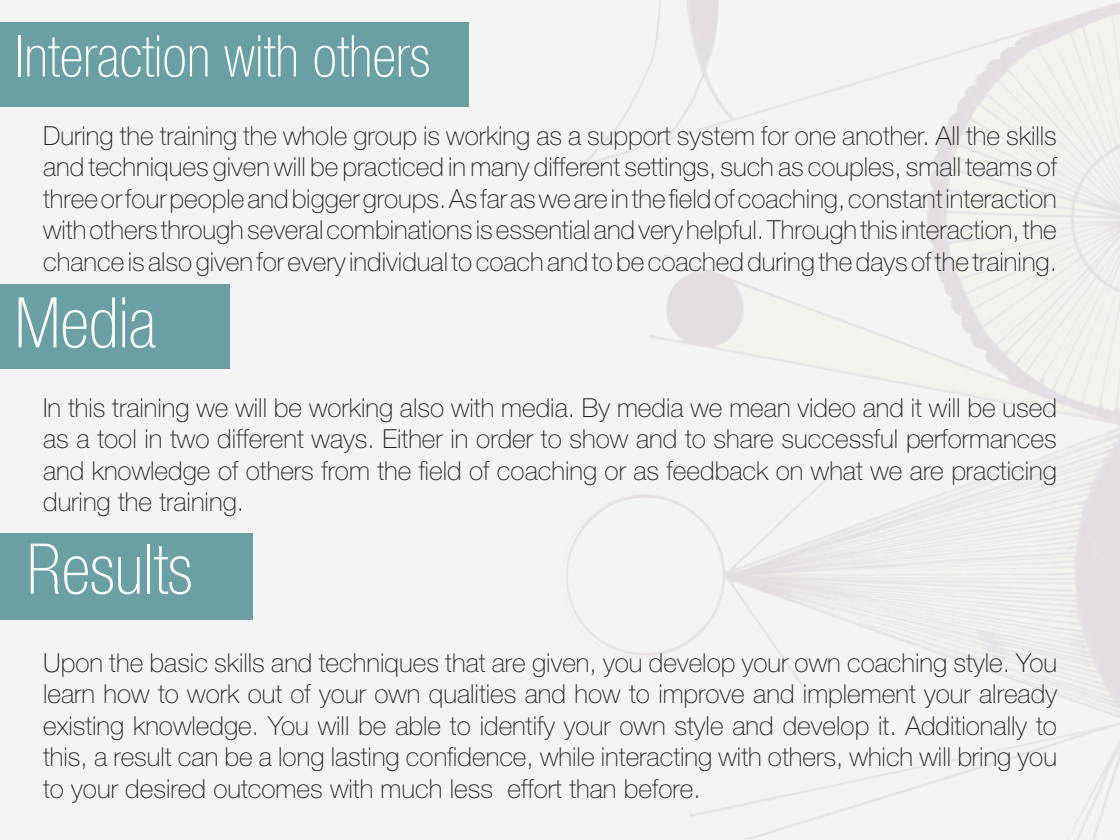
<style>
.page{position:relative;width:1120px;height:840px;background:#fff}
.page>*{position:absolute;margin:0;border:0;box-sizing:border-box;transform-origin:0 0}
.t1{font:100 condensed 70px "Helvetica Neue LT Std";color:#fff}
.t2{font:100 condensed 57.75px "Helvetica Neue LT Std";color:#fff}
.t3{font:100 26.25px/31.5px "Helvetica Neue LT Std";color:#231f20;text-align:justify}
</style>
<div class="page">
<div style="left:0;top:534px;width:253px;height:85px;background:#6aa0a4"></div>
<div style="left:0;top:285px;width:229px;height:84px;background:#6aa0a4"></div>
<div style="left:0;top:23px;width:468px;height:83px;background:#6aa0a4"></div>
<p class="t2" style="left:15px;top:24px;width:417px">Interaction with others</p>
<p class="t3" style="left:43px;top:120px;width:1015px">During the training the whole group is working as a support system for one another. All the skills and techniques given will be practiced in many different settings, such as couples, small teams of three or four people and bigger groups. As far as we are in the field of coaching, constant interaction with others through several combinations is essential and very helpful. Through this interaction, the chance is also given for every individual to coach and to be coached during the days of the training.</p>
<p class="t1" style="left:15px;top:283px;width:143px">Media</p>
<p class="t3" style="left:43px;top:392px;width:1015px">In this training we will be working also with media. By media we mean video and it will be used as a tool in two different ways. Either in order to show and to share successful performances and knowledge of others from the field of coaching or as feedback on what we are practicing during the training.</p>
<p class="t1" style="left:27px;top:530px;width:167px">Results</p>
<p class="t3" style="left:43px;top:647px;width:1016px">Upon the basic skills and techniques that are given, you develop your own coaching style. You learn how to work out of your own qualities and how to improve and implement your already existing knowledge. You will be able to identify your own style and develop it. Additionally to this, a result can be a long lasting confidence, while interacting with others, which will bring you to your desired outcomes with much less effort than before.</p>
</div>
